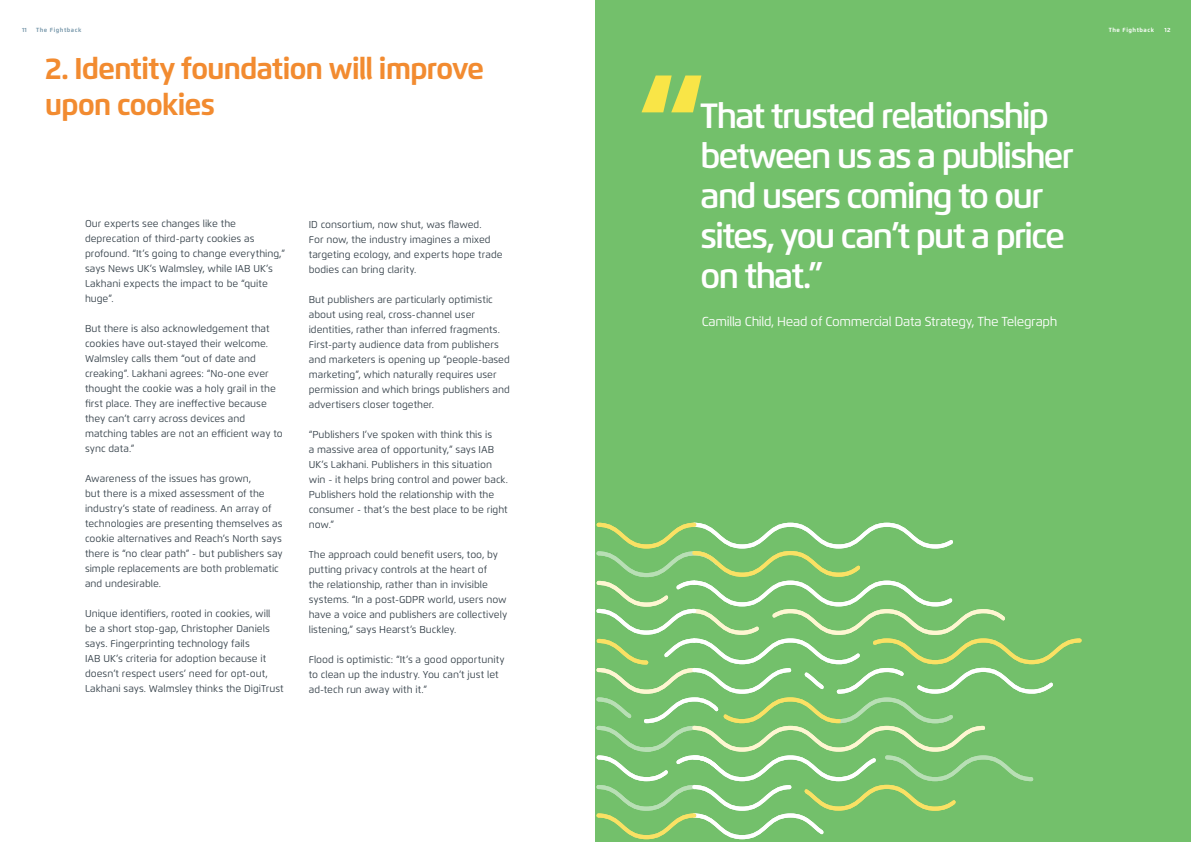
<style>
.page{position:relative;width:1191px;height:842px;background:#fff}
.page>*{position:absolute;margin:0;border:0;box-sizing:border-box;transform-origin:0 0}
.t1{font:600 35px/40px "Flexo";letter-spacing:-.06em;color:#fff}
.t2{font:700 30px/36px "Flexo";letter-spacing:-.04em;color:#f28b30}
.t3{font:13px "Flexo";letter-spacing:-.025em;color:#fff}
.t4{font:10px/15px "Flexo";color:#333f48}
.t5{font:700 6px "Flexo";letter-spacing:.09em;color:#7a99ac}
.t6{font:700 6px "Flexo";letter-spacing:.09em;color:#fff}
</style>
<div class="page">
<div style="left:595px;top:0;width:596px;height:842px;background:#73c06b"></div>
<svg style="left:596px;top:522px;width:486px;height:318px"></svg>
<svg style="left:641px;top:75px;width:60px;height:37px"></svg>
<p class="t5" style="left:22px;top:26px;width:6px">11</p>
<p class="t5" style="left:36px;top:26px;width:47px">The Fightback</p>
<h2 class="t2" style="left:45px;top:51px;width:441px">2. Identity foundation will improve upon cookies</h2>
<p class="t4" style="left:85px;top:216px;width:201px">Our experts see changes like the deprecation of third-party cookies as profound. “It’s going to change everything,” says News UK’s Walmsley, while IAB UK’s Lakhani expects the impact to be “quite huge”.</p>
<p class="t4" style="left:85px;top:321px;width:199px">But there is also acknowledgement that cookies have out-stayed their welcome.<br>Walmsley calls them “out of date and creaking”. Lakhani agrees: “No-one ever thought the cookie was a holy grail in the first place. They are ineffective because they can’t carry across devices and matching tables are not an efficient way to sync data.”</p>
<p class="t4" style="left:85px;top:471px;width:199px">Awareness of the issues has grown,<br>but there is a mixed assessment of the industry’s state of readiness. An array of technologies are presenting themselves as cookie alternatives and Reach’s North says there is “no clear path” - but publishers say simple replacements are both problematic and undesirable.</p>
<p class="t4" style="left:85px;top:606px;width:200px">Unique identifiers, rooted in cookies, will be a short stop-gap, Christopher Daniels says. Fingerprinting technology fails<br>IAB UK’s criteria for adoption because it doesn’t respect users’ need for opt-out, Lakhani says. Walmsley thinks the DigiTrust</p>
<p class="t4" style="left:309px;top:217px;width:195px">ID consortium, now shut, was flawed.<br>For now, the industry imagines a mixed targeting ecology, and experts hope trade bodies can bring clarity.</p>
<p class="t4" style="left:309px;top:292px;width:203px">But publishers are particularly optimistic about using real, cross-channel user identities, rather than inferred fragments.<br>First-party audience data from publishers and marketers is opening up “people-based marketing”, which naturally requires user permission and which brings publishers and advertisers closer together.</p>
<p class="t4" style="left:309px;top:427px;width:201px">“Publishers I’ve spoken with think this is<br>a massive area of opportunity,” says IAB UK’s Lakhani. Publishers in this situation win - it helps bring control and power back.<br>Publishers hold the relationship with the consumer - that’s the best place to be right now.”</p>
<p class="t4" style="left:309px;top:547px;width:200px">The approach could benefit users, too, by putting privacy controls at the heart of<br>the relationship, rather than in invisible systems. “In a post-GDPR world, users now have a voice and publishers are collectively listening,” says Hearst’s Buckley.</p>
<p class="t4" style="left:309px;top:652px;width:197px">Flood is optimistic: “It’s a good opportunity to clean up the industry. You can’t just let ad-tech run away with it.”</p>
<h1 class="t1" style="left:700px;top:95px;width:375px">That trusted relationship between us as a publisher and users coming to our sites, you can’t put a price on that.”</h1>
<h3 class="t3" style="left:701px;top:313px;width:357px">Camilla Child, Head of Commercial Data Strategy, The Telegraph</h3>
<p class="t6" style="left:1108px;top:26px;width:47px">The Fightback</p>
<p class="t6" style="left:1164px;top:26px;width:8px">12</p>
</div>
